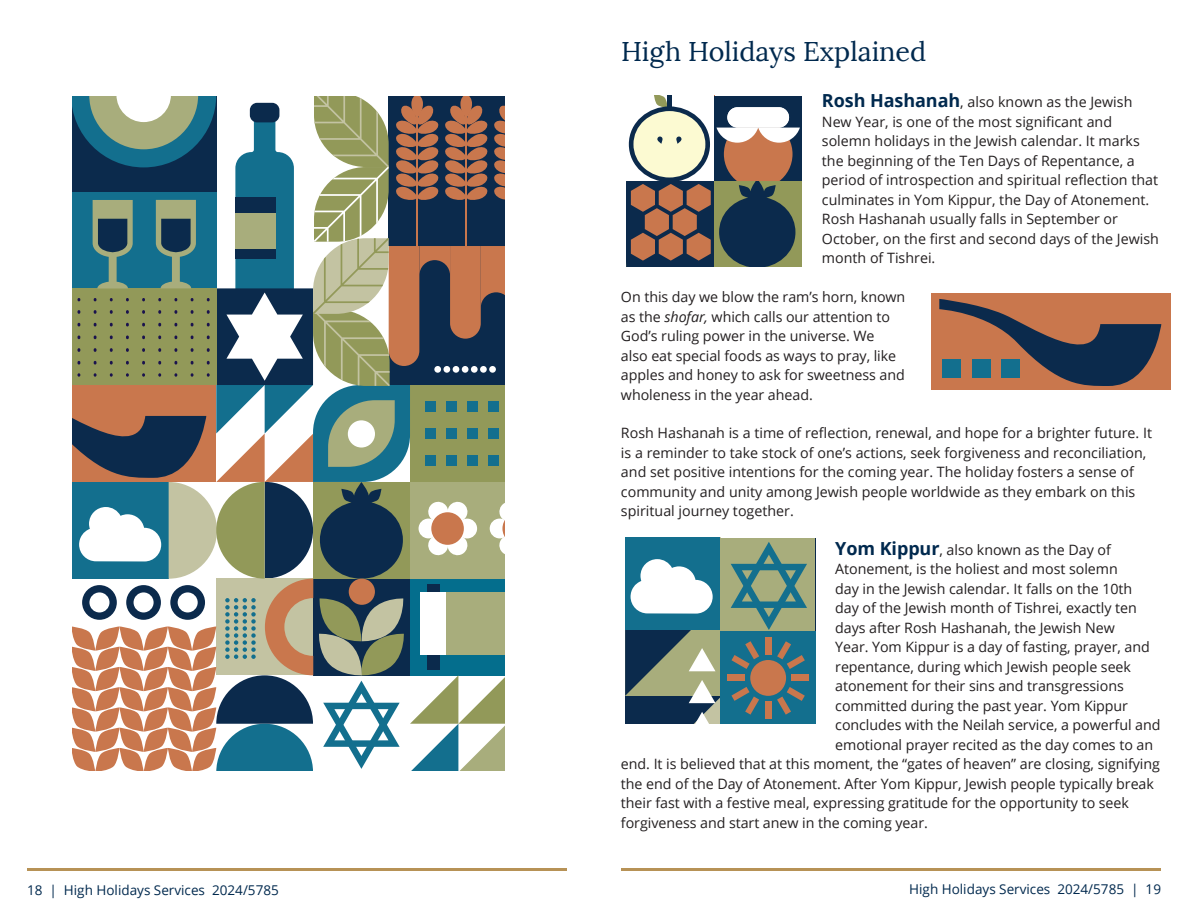
<style>
.page{position:relative;width:1188px;height:918px;background:#fff}
.page>*{position:absolute;margin:0;border:0;box-sizing:border-box;transform-origin:0 0}
.t1{font:27px "Lora";color:#00294e}
.t2{font:14.25px/19.5px "Open Sans";letter-spacing:-.005em;color:#231f20}
.t3{font:13.5px "Open Sans";color:#00294e}
.s1{font-weight:700;font-size:18px;color:#00294e}
.s2{font-style:italic}
</style>
<div class="page">
<hr style="left:27px;top:868px;width:540px;height:3px;background:#b79256">
<hr style="left:621px;top:868px;width:540px;height:3px;background:#b79256">
<div style="left:714px;top:96px;width:88px;height:85px;background:#0b2a4c"></div>
<div style="left:727px;top:107px;width:62px;height:21px;background:#fff;border-radius:10px"></div>
<div style="left:626px;top:181px;width:88px;height:86px;background:#0b2a4c"></div>
<svg style="left:626px;top:96px;width:85px;height:171px"></svg>
<div style="left:714px;top:181px;width:88px;height:86px;background:#929959"></div>
<svg style="left:717px;top:128px;width:83px;height:139px"></svg>
<div style="left:932px;top:294px;width:238px;height:96px;background:#c9774d"></div>
<svg style="left:939px;top:299px;width:222px;height:87px"></svg>
<div style="left:943px;top:359px;width:18px;height:18px;background:#136f8e"></div>
<div style="left:972px;top:359px;width:18px;height:18px;background:#136f8e"></div>
<div style="left:1002px;top:359px;width:18px;height:18px;background:#136f8e"></div>
<svg style="left:73px;top:96px;width:432px;height:674px"></svg>
<svg style="left:625px;top:538px;width:96px;height:186px"></svg>
<div style="left:720px;top:631px;width:95px;height:92px;background:#136f8e"></div>
<div style="left:750px;top:660px;width:36px;height:36px;background:#c9774d;border-radius:50%"></div>
<div style="left:765px;top:637px;width:6px;height:18px;background:#c9774d"></div>
<svg style="left:777px;top:641px;width:28px;height:28px"></svg>
<div style="left:791px;top:675px;width:18px;height:6px;background:#c9774d"></div>
<svg style="left:777px;top:687px;width:28px;height:28px"></svg>
<div style="left:765px;top:701px;width:6px;height:17px;background:#c9774d"></div>
<svg style="left:731px;top:687px;width:28px;height:28px"></svg>
<div style="left:728px;top:675px;width:17px;height:6px;background:#c9774d"></div>
<svg style="left:732px;top:641px;width:27px;height:28px"></svg>
<div style="left:720px;top:538px;width:95px;height:93px;background:#a8ad7c"></div>
<svg style="left:731px;top:542px;width:76px;height:88px"></svg>
<h1 class="t1" style="left:621px;top:35px;width:307px">High Holidays Explained</h1>
<p class="t2" style="left:822px;top:92px;width:339px"><span class="s1">Rosh Hashanah</span>, also known as the Jewish New Year, is one of the most significant and solemn holidays in the Jewish calendar. It marks the beginning of the Ten Days of Repentance, a period of introspection and spiritual reflection that culminates in Yom Kippur, the Day of Atonement.<br>Rosh Hashanah usually falls in September or October, on the first and second days of the Jewish month of Tishrei.</p>
<p class="t2" style="left:621px;top:287px;width:286px">On this day we blow the ram’s horn, known as the <span class="s2">shofar,</span> which calls our attention to God’s ruling power in the universe. We<br>also eat special foods as ways to pray, like apples and honey to ask for sweetness and wholeness in the year ahead.</p>
<p class="t2" style="left:621px;top:423px;width:533px">Rosh Hashanah is a time of reflection, renewal, and hope for a brighter future. It is a reminder to take stock of one’s actions, seek forgiveness and reconciliation, and set positive intentions for the coming year. The holiday fosters a sense of community and unity among Jewish people worldwide as they embark on this spiritual journey together.</p>
<p class="t2" style="left:835px;top:540px;width:277px"><span class="s1">Yom Kippur</span>, also known as the Day of</p>
<p class="t2" style="left:835px;top:559px;width:284px">Atonement, is the holiest and most solemn</p>
<p class="t2" style="left:835px;top:579px;width:298px">day in the Jewish calendar. It falls on the 10th</p>
<p class="t2" style="left:835px;top:598px;width:303px">day of the Jewish month of Tishrei, exactly ten</p>
<p class="t2" style="left:835px;top:618px;width:281px">days after Rosh Hashanah, the Jewish New</p>
<p class="t2" style="left:835px;top:637px;width:316px">Year. Yom Kippur is a day of fasting, prayer, and</p>
<p class="t2" style="left:835px;top:657px;width:297px">repentance, during which Jewish people seek</p>
<p class="t2" style="left:835px;top:676px;width:290px">atonement for their sins and transgressions</p>
<p class="t2" style="left:835px;top:696px;width:294px">committed during the past year. Yom Kippur</p>
<p class="t2" style="left:835px;top:715px;width:327px">concludes with the Neilah service, a powerful and</p>
<p class="t2" style="left:835px;top:735px;width:319px">emotional prayer recited as the day comes to an</p>
<p class="t2" style="left:621px;top:754px;width:540px">end. It is believed that at this moment, the “gates of heaven” are closing, signifying</p>
<p class="t2" style="left:621px;top:774px;width:534px">the end of the Day of Atonement. After Yom Kippur, Jewish people typically break</p>
<p class="t2" style="left:621px;top:793px;width:510px">their fast with a festive meal, expressing gratitude for the opportunity to seek</p>
<p class="t2" style="left:621px;top:813px;width:308px">forgiveness and start anew in the coming year.</p>
<p class="t3" style="left:27px;top:881px;width:253px">18 | High Holidays Services 2024/5785</p>
<p class="t3" style="left:909px;top:880px;width:253px">High Holidays Services 2024/5785 | 19</p>
</div>
